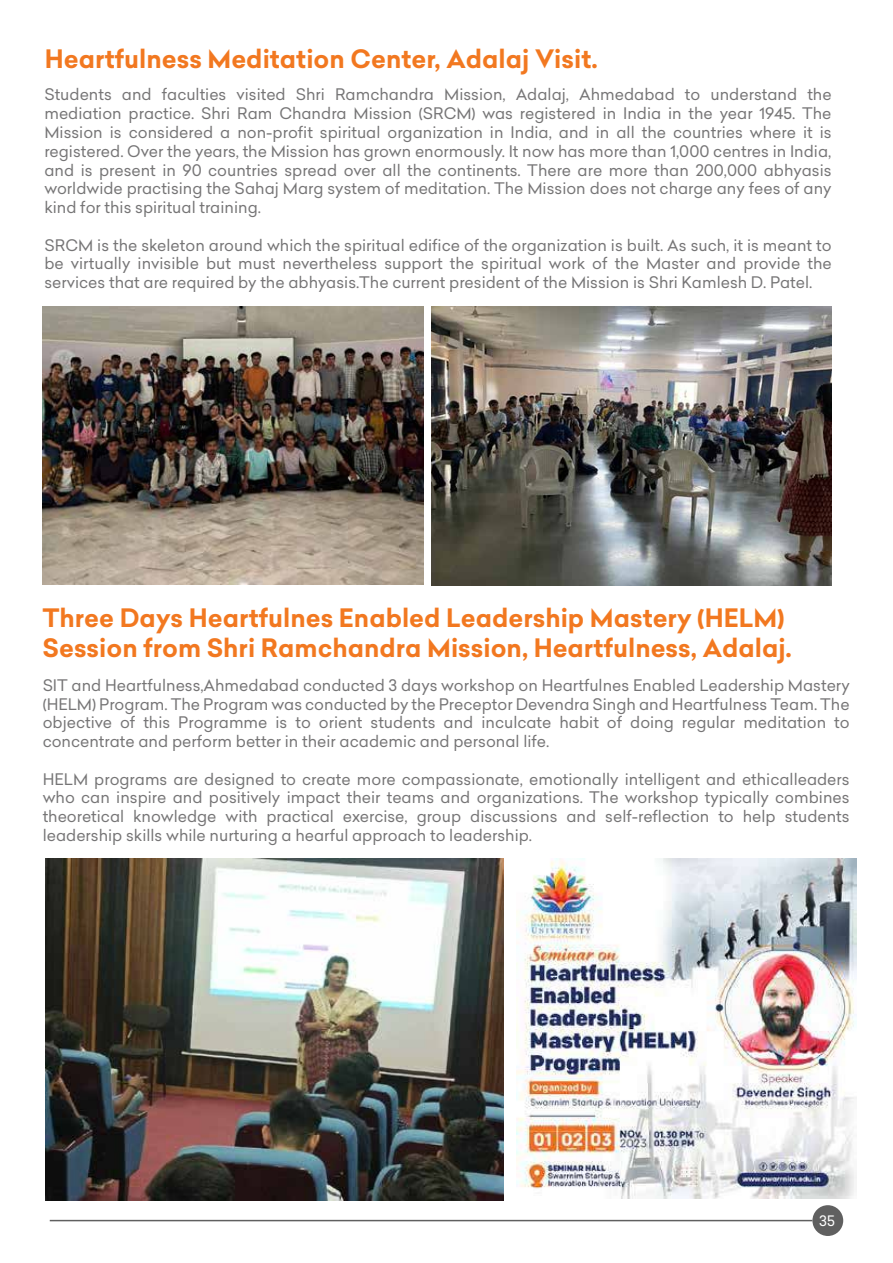
<style>
.page{position:relative;width:893px;height:1263px;background:#fff}
.page>*{position:absolute;margin:0;border:0;box-sizing:border-box;transform-origin:0 0}
.t1{font:700 24.9px/29.8px "Celias";color:#f27820}
.t2{font:15.6px/18.8px "Celias";color:#767576;text-align:justify}
.t3{font:14.1px "Celias";color:#fff}
</style>
<div class="page">
<div style="left:812px;top:1205px;width:31px;height:31px;background:#606060;border-radius:50%"></div>
<hr style="left:50px;top:1220px;width:762px;height:1px;background:#606060">
<img style="left:43px;top:307px;width:380px;height:278px">
<img style="left:432px;top:307px;width:400px;height:278px">
<img style="left:516px;top:858px;width:341px;height:341px">
<img style="left:45px;top:858px;width:459px;height:342px">
<h1 class="t1" style="left:45px;top:44px;width:554px">Heartfulness Meditation Center, Adalaj Visit.</h1>
<p class="t2" style="left:44px;top:85px;width:789px">Students and faculties visited Shri Ramchandra Mission, Adalaj, Ahmedabad to understand the mediation practice. Shri Ram Chandra Mission (SRCM) was registered in India in the year 1945. The Mission is considered a non-profit spiritual organization in India, and in all the countries where it is registered. Over the years, the Mission has grown enormously. It now has more than 1,000 centres in India, and is present in 90 countries spread over all the continents. There are more than 200,000 abhyasis worldwide practising the Sahaj Marg system of meditation. The Mission does not charge any fees of any kind for this spiritual training.</p>
<p class="t2" style="left:44px;top:235px;width:789px">SRCM is the skeleton around which the spiritual edifice of the organization is built. As such, it is meant to be virtually invisible but must nevertheless support the spiritual work of the Master and provide the services that are required by the abhyasis.The current president of the Mission is Shri Kamlesh D. Patel.</p>
<h1 class="t1" style="left:42px;top:603px;width:751px">Three Days Heartfulnes Enabled Leadership Mastery (HELM)<br>Session from Shri Ramchandra Mission, Heartfulness, Adalaj.</h1>
<p class="t2" style="left:43px;top:675px;width:809px">SIT and Heartfulness,Ahmedabad conducted 3 days workshop on Heartfulnes Enabled Leadership Mastery (HELM) Program. The Program was conducted by the Preceptor Devendra Singh and Heartfulness Team. The objective of this Programme is to orient students and inculcate habit of doing regular meditation to concentrate and perform better in their academic and personal life.</p>
<p class="t2" style="left:43px;top:769px;width:808px">HELM programs are designed to create more compassionate, emotionally intelligent and ethicalleaders who can inspire and positively impact their teams and organizations. The workshop typically combines theoretical knowledge with practical exercise, group discussions and self-reflection to help students leadership skills while nurturing a hearful approach to leadership.</p>
<p class="t3" style="left:819px;top:1210px;width:17px">35</p>
</div>
